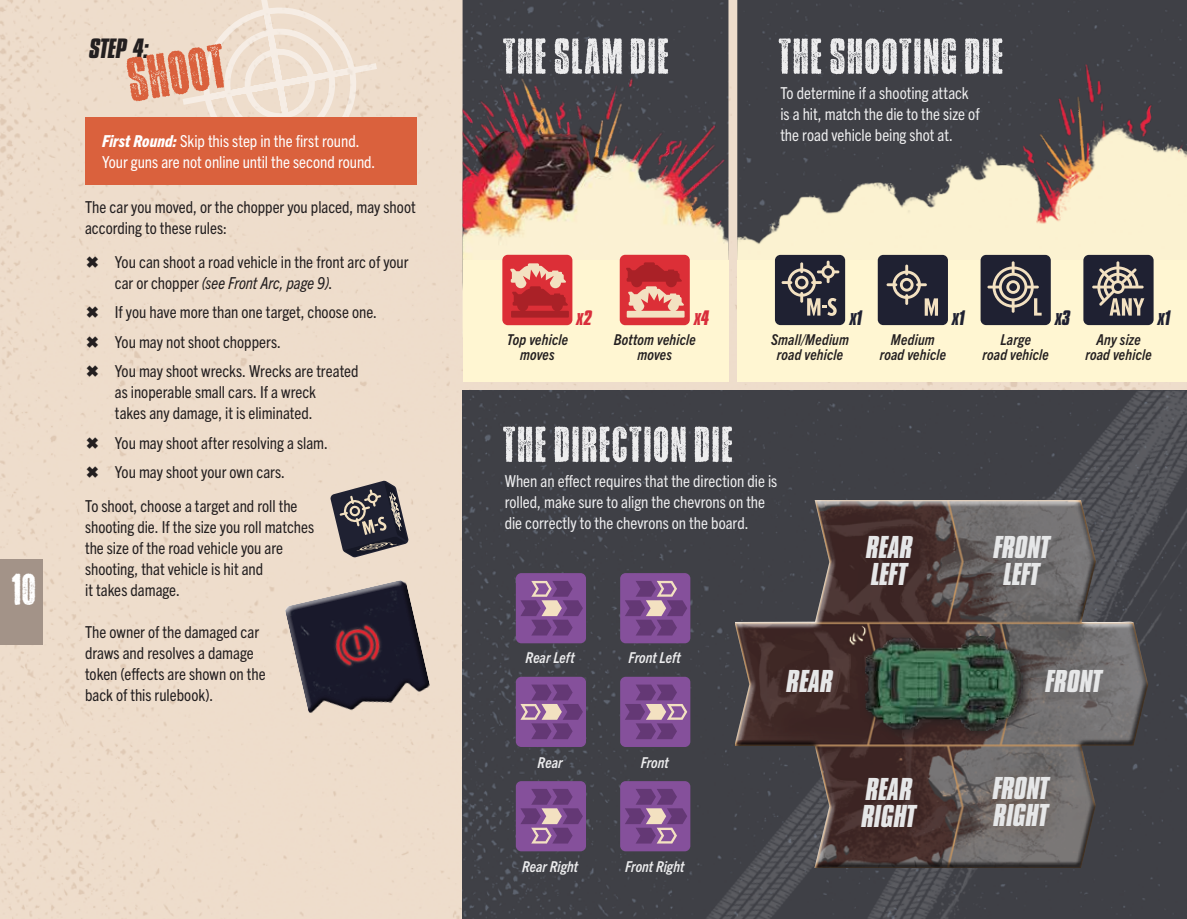
<style>
.page{position:relative;width:1187px;height:919px;background:#fff}
.page>*{position:absolute;margin:0;border:0;box-sizing:border-box;transform-origin:0 0}
.t1{font:63px "Compacta TRV Regular";color:#da613d}
.t2{font:51px "Compacta TRV Regular";letter-spacing:-.045em;color:#ededee}
.t3{font:45px "Compacta TRV Regular";color:#fff}
.t4{font:italic 700 27.15px/27.2px "Compacta BT";color:#e6e7e8}
.t5{font:italic 700 27.15px/27.2px "Compacta BT";letter-spacing:-.02em;color:#e6e7e8;text-align:center}
.t6{font:italic 700 24px "Compacta BT";color:#231f20}
.t7{font:italic 700 18px "Compacta BT";letter-spacing:-.02em;color:#1f2132}
.t8{font:italic 700 18px "Compacta BT";color:#d92e3b}
.t9{font:condensed 16.5px/21px "Trade Gothic Next LT Pro";color:#231f20}
.t10{font:condensed 16.5px/21px "Trade Gothic Next LT Pro";color:#ededee}
.t11{font:condensed 16.5px/21px "Trade Gothic Next LT Pro";color:#fff}
.t12{font:italic 700 condensed 15px/15px "Trade Gothic Next LT Pro";letter-spacing:.01em;color:#231f20;text-align:center}
.t13{font:italic 700 condensed 15px "Trade Gothic Next LT Pro";color:#ededee}
.s1{font-weight:800;font-style:italic}
.s2{font-style:italic}
</style>
<div class="page">
<div style="left:0;top:0;width:1186px;height:918px;background:#edc"></div>
<svg style="left:176px;top:0;width:207px;height:187px;background:#efdfcf"></svg>
<div style="left:462px;top:0;width:266px;height:73px;background:#3f4046"></div>
<img style="left:462px;top:73px;width:266px;height:187px">
<div style="left:462px;top:260px;width:266px;height:122px;background:#fff6d2"></div>
<div style="left:737px;top:0;width:449px;height:64px;background:#3f4046"></div>
<img style="left:737px;top:64px;width:449px;height:196px">
<div style="left:737px;top:260px;width:449px;height:122px;background:#fff6d2"></div>
<div style="left:462px;top:390px;width:197px;height:528px;background:#3f4046"></div>
<img style="left:659px;top:390px;width:527px;height:528px">
<div style="left:85px;top:117px;width:332px;height:67px;background:#da613d"></div>
<div style="left:980px;top:255px;width:70px;height:70px;background:#1f2132;border-radius:5px"></div>
<svg style="left:987px;top:261px;width:54px;height:54px"></svg>
<div style="left:1083px;top:255px;width:70px;height:70px;background:#1f2132;border-radius:5px"></div>
<svg style="left:1092px;top:261px;width:52px;height:54px"></svg>
<div style="left:877px;top:255px;width:70px;height:70px;background:#1f2132;border-radius:5px"></div>
<svg style="left:886px;top:264px;width:51px;height:52px"></svg>
<div style="left:774px;top:255px;width:71px;height:70px;background:#1f2132;border-radius:5px"></div>
<svg style="left:781px;top:260px;width:58px;height:56px"></svg>
<div style="left:502px;top:255px;width:70px;height:70px;background:#dc2f37;border-radius:5px"></div>
<svg style="left:510px;top:263px;width:59px;height:54px"></svg>
<div style="left:619px;top:255px;width:70px;height:70px;background:#dc2f37;border-radius:5px"></div>
<svg style="left:626px;top:262px;width:58px;height:55px"></svg>
<div style="left:0;top:559px;width:43px;height:85px;background:#a39388"></div>
<svg style="left:330px;top:480px;width:79px;height:77px;background:#726c6d"></svg>
<svg style="left:284px;top:579px;width:148px;height:142px;background:#6e6367"></svg>
<div style="left:516px;top:781px;width:70px;height:70px;background:#85509b;border-radius:5px"></div>
<svg style="left:521px;top:789px;width:62px;height:54px"></svg>
<div style="left:620px;top:781px;width:70px;height:70px;background:#85509b;border-radius:5px"></div>
<svg style="left:625px;top:789px;width:62px;height:54px"></svg>
<div style="left:516px;top:676px;width:70px;height:71px;background:#85509b;border-radius:5px"></div>
<svg style="left:520px;top:684px;width:63px;height:55px"></svg>
<div style="left:620px;top:676px;width:70px;height:71px;background:#85509b;border-radius:5px"></div>
<svg style="left:625px;top:684px;width:62px;height:55px"></svg>
<div style="left:620px;top:573px;width:70px;height:70px;background:#85509b;border-radius:5px"></div>
<svg style="left:625px;top:581px;width:62px;height:54px"></svg>
<div style="left:516px;top:573px;width:70px;height:70px;background:#85509b;border-radius:5px"></div>
<svg style="left:521px;top:581px;width:62px;height:54px"></svg>
<div style="left:735px;top:500px;width:413px;height:367px;background:#231f20;opacity:.75"></div>
<div style="left:859px;top:630px;width:176px;height:114px;background:#231f20;opacity:.75"></div>
<img style="left:865px;top:636px;width:157px;height:94px">
<div style="left:975px;top:762px;width:91px;height:84px;background:#702e00;opacity:.18"></div>
<svg style="left:87px;top:256px;width:11px;height:11px"></svg>
<svg style="left:87px;top:306px;width:11px;height:12px"></svg>
<svg style="left:87px;top:336px;width:11px;height:11px"></svg>
<svg style="left:87px;top:365px;width:11px;height:12px"></svg>
<svg style="left:87px;top:437px;width:11px;height:11px"></svg>
<svg style="left:87px;top:466px;width:11px;height:12px"></svg>
<h3 class="t3" style="left:10px;top:565px;width:29px">10</h3>
<h3 class="t6" style="left:89px;top:33px;width:62px">STEP 4:</h3>
<h1 class="t1" style="left:120px;top:49px;width:105px;rotate:-9deg">SHOOT</h1>
<p class="t11" style="left:102px;top:129px;width:275px"><span class="s1">First Round:</span> Skip this step in the first round.<br>Your guns are not online until the second round.</p>
<p class="t9" style="left:85px;top:195px;width:332px">The car you moved, or the chopper you placed, may shoot according to these rules:</p>
<p class="t9" style="left:115px;top:250px;width:295px">You can shoot a road vehicle in the front arc of your car or chopper <span class="s2">(see Front Arc, page 9)</span>.</p>
<p class="t9" style="left:115px;top:296px;width:264px;line-height:29.5px">If you have more than one target, choose one.<br>You may not shoot choppers.<br>You may shoot wrecks. Wrecks are treated</p>
<p class="t9" style="left:115px;top:380px;width:202px">as inoperable small cars. If a wreck takes any damage, it is eliminated.</p>
<p class="t9" style="left:115px;top:427px;width:214px;line-height:29.5px">You may shoot after resolving a slam.<br>You may shoot your own cars.</p>
<p class="t9" style="left:85px;top:494px;width:231px">To shoot, choose a target and roll the shooting die. If the size you roll matches the size of the road vehicle you are shooting, that vehicle is hit and<br>it takes damage.</p>
<p class="t9" style="left:85px;top:620px;width:182px">The owner of the damaged car draws and resolves a damage token (effects are shown on the back of this rulebook).</p>
<h2 class="t2" style="left:500px;top:30px;width:172px">THE SLAM DIE</h2>
<h2 class="t2" style="left:776px;top:30px;width:231px">THE SHOOTING DIE</h2>
<p class="t10" style="left:780px;top:82px;width:201px">To determine if a shooting attack is a hit, match the die to the size of the road vehicle being shot at.</p>
<p class="t8" style="left:576px;top:307px;width:17px">x2</p>
<p class="t8" style="left:694px;top:307px;width:17px">x4</p>
<p class="t7" style="left:849px;top:307px;width:14px">x1</p>
<p class="t7" style="left:952px;top:307px;width:14px">x1</p>
<p class="t7" style="left:1054px;top:307px;width:17px">x3</p>
<p class="t7" style="left:1157px;top:307px;width:14px">x1</p>
<p class="t12" style="left:771px;top:331px;width:79px">Small/Medium road vehicle</p>
<p class="t12" style="left:506px;top:331px;width:63px">Top vehicle moves</p>
<p class="t12" style="left:879px;top:331px;width:68px">Medium road vehicle</p>
<p class="t12" style="left:982px;top:331px;width:68px">Large<br>road vehicle</p>
<p class="t12" style="left:1085px;top:331px;width:68px">Any size road vehicle</p>
<p class="t12" style="left:613px;top:331px;width:84px">Bottom vehicle moves</p>
<h2 class="t2" style="left:500px;top:418px;width:236px">THE DIRECTION DIE</h2>
<p class="t10" style="left:504px;top:470px;width:274px">When an effect requires that the direction die is rolled, make sure to align the chevrons on the die correctly to the chevrons on the board.</p>
<p class="t13" style="left:525px;top:647px;width:51px">Rear Left</p>
<p class="t13" style="left:628px;top:647px;width:54px">Front Left</p>
<p class="t13" style="left:537px;top:752px;width:26px">Rear</p>
<p class="t13" style="left:640px;top:752px;width:30px">Front</p>
<p class="t13" style="left:522px;top:855px;width:58px">Rear Right</p>
<p class="t13" style="left:625px;top:855px;width:61px">Front Right</p>
<h3 class="t4" style="left:786px;top:668px;width:48px">REAR</h3>
<h3 class="t4" style="left:866px;top:533px;width:48px">REAR<br>LEFT</h3>
<h3 class="t5" style="left:993px;top:533px;width:58px">FRONT<br>LEFT</h3>
<h3 class="t4" style="left:1045px;top:668px;width:58px">FRONT</h3>
<h3 class="t4" style="left:861px;top:775px;width:56px">REAR<br>RIGHT</h3>
<h3 class="t4" style="left:992px;top:775px;width:58px">FRONT<br>RIGHT</h3>
</div>
